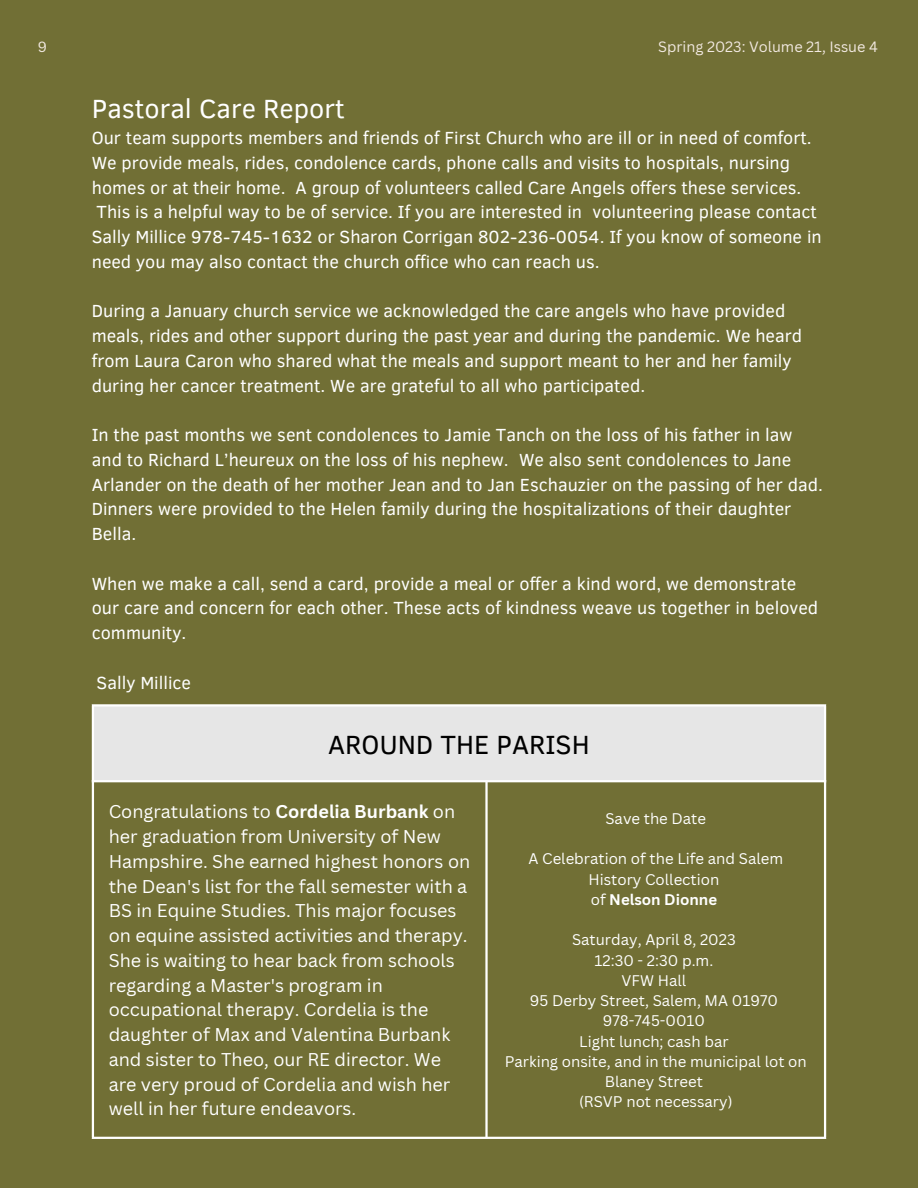
<style>
.page{position:relative;width:918px;height:1188px;background:#716f35}
.page>*{position:absolute;margin:0;border:0;box-sizing:border-box;transform-origin:0 0}
.t1{font:27px "Clear Sans";color:#fff}
.t2{font:27px "Clear Sans";color:#000}
.t3{font:18px/24.8px "Clear Sans";color:#fff}
.t4{font:18px/24.8px "Canva Sans";color:#fff}
.t5{font:15px/20.2px "Canva Sans";color:#fff;text-align:center}
.t6{font:14.55px "Canva Sans";color:#f2e9e1}
.t7{font:14.4px "Canva Sans";color:#f2e9e1}
.s1{font-weight:700}
</style>
<div class="page">
<div style="left:93px;top:705px;width:732px;height:76px;background:#e6e6e6"></div>
<hr style="left:92px;top:707px;width:2px;height:430px;background:#fff">
<hr style="left:485px;top:782px;width:3px;height:355px;background:#fff">
<hr style="left:824px;top:707px;width:2px;height:430px;background:#fff">
<hr style="left:92px;top:704px;width:734px;height:3px;background:#fff">
<hr style="left:92px;top:780px;width:734px;height:2px;background:#fff">
<hr style="left:92px;top:1137px;width:734px;height:2px;background:#fff">
<p class="t7" style="left:38px;top:36px;width:11px">9</p>
<p class="t6" style="left:658px;top:36px;width:221px">Spring 2023: Volume 21, Issue 4</p>
<h1 class="t1" style="left:92px;top:89px;width:254px">Pastoral Care Report</h1>
<p class="t3" style="left:92px;top:125px;width:731px">Our team supports members and friends of First Church who are ill or in need of comfort.<br>We provide meals, rides, condolence cards, phone calls and visits to hospitals, nursing homes or at their home. A group of volunteers called Care Angels offers these services.<br>This is a helpful way to be of service. If you are interested in volunteering please contact Sally Millice 978-745-1632 or Sharon Corrigan 802-236-0054. If you know of someone in need you may also contact the church office who can reach us.</p>
<p class="t3" style="left:92px;top:298px;width:712px">During a January church service we acknowledged the care angels who have provided meals, rides and other support during the past year and during the pandemic. We heard from Laura Caron who shared what the meals and support meant to her and her family during her cancer treatment. We are grateful to all who participated.</p>
<p class="t3" style="left:92px;top:422px;width:733px">In the past months we sent condolences to Jamie Tanch on the loss of his father in law and to Richard L’heureux on the loss of his nephew. We also sent condolences to Jane Arlander on the death of her mother Jean and to Jan Eschauzier on the passing of her dad.<br>Dinners were provided to the Helen family during the hospitalizations of their daughter Bella.</p>
<p class="t3" style="left:92px;top:570px;width:728px">When we make a call, send a card, provide a meal or offer a kind word, we demonstrate our care and concern for each other. These acts of kindness weave us together in beloved community.</p>
<p class="t3" style="left:97px;top:669px;width:96px">Sally Millice</p>
<h1 class="t2" style="left:328px;top:725px;width:263px">AROUND THE PARISH</h1>
<p class="t4" style="left:109px;top:799px;width:363px">Congratulations to <span class="s1">Cordelia Burbank</span> on her graduation from University of New Hampshire. She earned highest honors on the Dean's list for the fall semester with a BS in Equine Studies. This major focuses on equine assisted activities and therapy.<br>She is waiting to hear back from schools regarding a Master's program in occupational therapy. Cordelia is the daughter of Max and Valentina Burbank and sister to Theo, our RE director. We are very proud of Cordelia and wish her well in her future endeavors.</p>
<p class="t5" style="left:605px;top:808px;width:102px">Save the Date</p>
<p class="t5" style="left:528px;top:849px;width:256px">A Celebration of the Life and Salem<br>History Collection<br>of <span class="s1">Nelson Dionne</span></p>
<p class="t5" style="left:505px;top:930px;width:303px">Saturday, April 8, 2023<br>12:30 - 2:30 p.m.<br>VFW Hall<br>95 Derby Street, Salem, MA 01970<br>978-745-0010<br>Light lunch; cash bar<br>Parking onsite, and in the municipal lot on<br>Blaney Street<br>(RSVP not necessary)</p>
</div>
